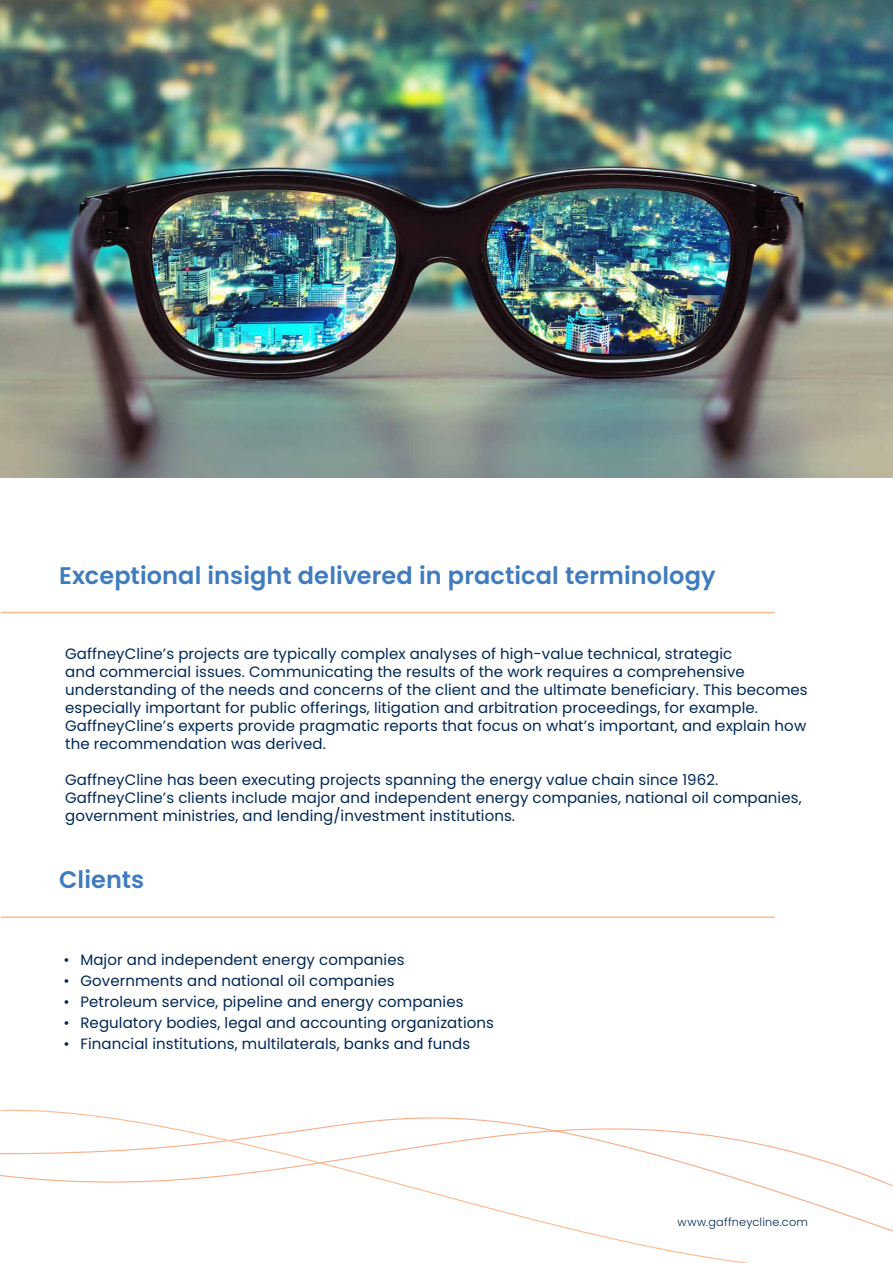
<style>
.page{position:relative;width:893px;height:1263px;background:#fff}
.page>*{position:absolute;margin:0;border:0;box-sizing:border-box;transform-origin:0 0}
.t1{font:600 24px "Poppins";letter-spacing:.005em;color:#3f7cbf}
.t2{font:15px/18px "Poppins";letter-spacing:.005em;color:#002855}
.t3{font:300 11.25px "Poppins";letter-spacing:.02em;color:#002855}
</style>
<div class="page">
<svg style="left:0;top:1109px;width:751px;height:154px"></svg>
<hr style="left:1px;top:612px;width:774px;height:1px;background:#ffb98e">
<img style="left:0;top:0;width:893px;height:478px">
<hr style="left:1px;top:916px;width:774px;height:2px;background:#ffb98e">
<h1 class="t1" style="left:59px;top:561px;width:658px">Exceptional insight delivered in practical terminology</h1>
<p class="t2" style="left:65px;top:645px;width:744px">GaffneyCline’s projects are typically complex analyses of high-value technical, strategic<br>and commercial issues. Communicating the results of the work requires a comprehensive understanding of the needs and concerns of the client and the ultimate beneficiary. This becomes especially important for public offerings, litigation and arbitration proceedings, for example.<br>GaffneyCline’s experts provide pragmatic reports that focus on what’s important, and explain how the recommendation was derived.</p>
<p class="t2" style="left:65px;top:771px;width:738px">GaffneyCline has been executing projects spanning the energy value chain since 1962.<br>GaffneyCline’s clients include major and independent energy companies, national oil companies, government ministries, and lending/investment institutions.</p>
<h1 class="t1" style="left:59px;top:866px;width:87px">Clients</h1>
<p class="t2" style="left:63px;top:951px;width:343px">• Major and independent energy companies</p>
<p class="t2" style="left:63px;top:972px;width:333px">• Governments and national oil companies</p>
<p class="t2" style="left:63px;top:993px;width:402px">• Petroleum service, pipeline and energy companies</p>
<p class="t2" style="left:63px;top:1014px;width:432px">• Regulatory bodies, legal and accounting organizations</p>
<p class="t2" style="left:63px;top:1035px;width:408px">• Financial institutions, multilaterals, banks and funds</p>
<p class="t3" style="left:678px;top:1215px;width:132px">www.gaffneycline.com</p>
</div>
